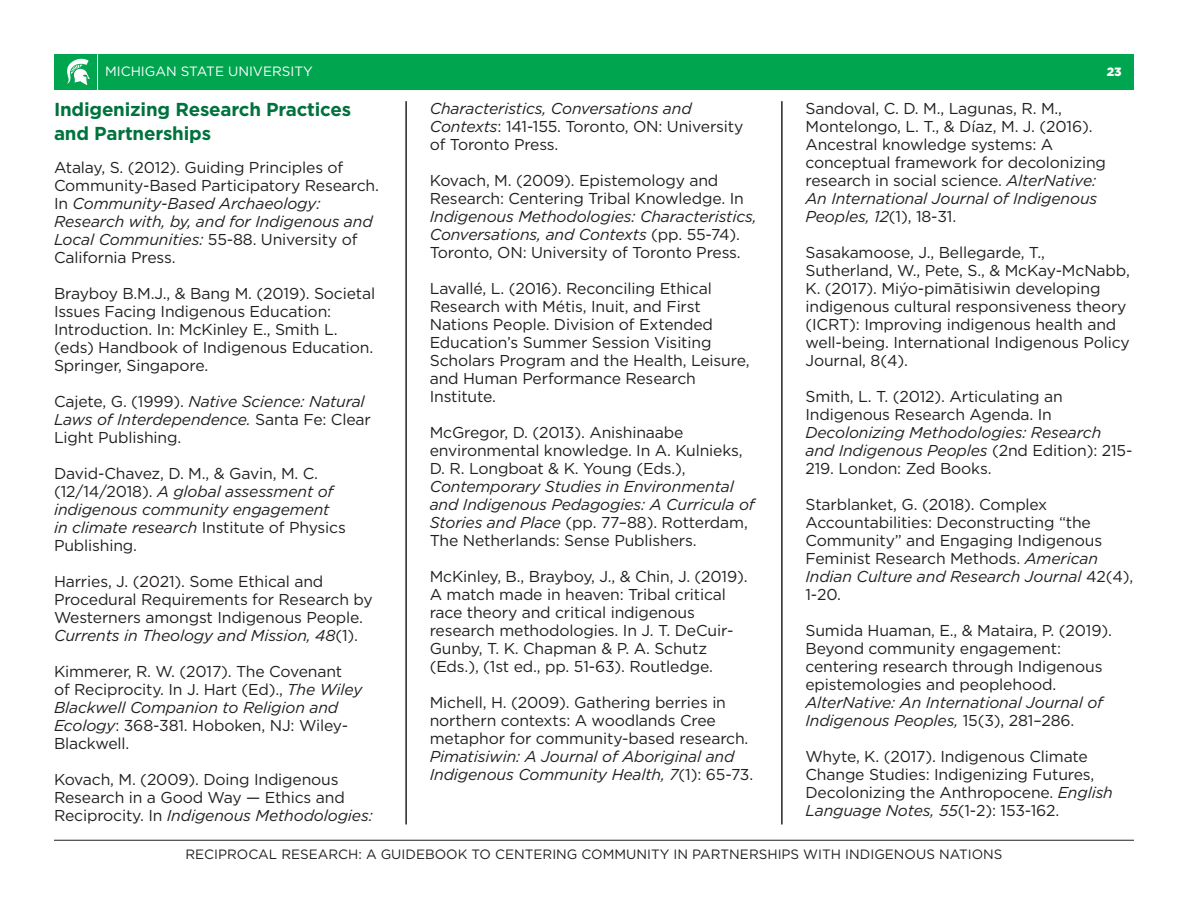
<style>
.page{position:relative;width:1188px;height:918px;background:#fff}
.page>*{position:absolute;margin:0;border:0;box-sizing:border-box;transform-origin:0 0}
.t1{font:700 18.75px/24px "Gotham";letter-spacing:-.01em;color:#00723e}
.t2{font:15.75px/18px "Gotham";letter-spacing:-.01em;color:#231f20}
.t3{font:13.5px "Gotham";color:#231f20}
.t4{font:13.5px "Gotham";color:#fff}
.t5{font:900 12px "Gotham";color:#fff}
.s1{font-style:italic}
</style>
<div class="page">
<div style="left:54px;top:55px;width:1080px;height:35px;background:#00a54f"></div>
<svg style="left:67px;top:58px;width:23px;height:27px"></svg>
<hr style="left:97px;top:54px;width:1px;height:36px;background:#fff">
<hr style="left:54px;top:840px;width:1080px;height:1px;background:#231f20">
<hr style="left:406px;top:101px;width:1px;height:723px;background:#231f20">
<hr style="left:782px;top:101px;width:1px;height:723px;background:#231f20">
<p class="t4" style="left:105px;top:63px;width:209px">MICHIGAN STATE UNIVERSITY</p>
<p class="t5" style="left:1107px;top:64px;width:16px">23</p>
<p class="t1" style="left:54px;top:97px;width:299px">Indigenizing Research Practices and Partnerships</p>
<p class="t2" style="left:54px;top:158px;width:326px">Atalay, S. (2012). Guiding Principles of Community-Based Participatory Research.<br>In <span class="s1">Community-Based Archaeology:<br>Research with, by, and for Indigenous and Local Communities:</span> 55-88. University of California Press.</p>
<p class="t2" style="left:54px;top:284px;width:323px">Brayboy B.M.J., &amp; Bang M. (2019). Societal Issues Facing Indigenous Education:<br>Introduction. In: McKinley E., Smith L. (eds) Handbook of Indigenous Education.<br>Springer, Singapore.</p>
<p class="t2" style="left:54px;top:392px;width:318px">Cajete, G. (1999). <span class="s1">Native Science: Natural<br>Laws of Interdependence.</span> Santa Fe: Clear<br>Light Publishing.</p>
<p class="t2" style="left:54px;top:464px;width:293px">David-Chavez, D. M., &amp; Gavin, M. C. (12/14/2018). <span class="s1">A global assessment of indigenous community engagement in climate research</span> Institute of Physics<br>Publishing.</p>
<p class="t2" style="left:54px;top:572px;width:320px">Harries, J. (2021). Some Ethical and Procedural Requirements for Research by Westerners amongst Indigenous People.<br><span class="s1">Currents in Theology and Mission, 48</span>(1).</p>
<p class="t2" style="left:54px;top:662px;width:310px">Kimmerer, R. W. (2017). The Covenant<br>of Reciprocity. In J. Hart (Ed)., <span class="s1">The Wiley Blackwell Companion to Religion and Ecology</span>: 368-381. Hoboken, NJ: Wiley-Blackwell.</p>
<p class="t2" style="left:54px;top:770px;width:320px">Kovach, M. (2009). Doing Indigenous<br>Research in a Good Way — Ethics and<br>Reciprocity. In <span class="s1">Indigenous Methodologies:</span></p>
<p class="t2" style="left:430px;top:99px;width:315px"><span class="s1">Characteristics, Conversations and<br>Contexts</span>: 141-155. Toronto, ON: University of Toronto Press.</p>
<p class="t2" style="left:430px;top:171px;width:329px">Kovach, M. (2009). Epistemology and Research: Centering Tribal Knowledge. In <span class="s1">Indigenous Methodologies: Characteristics, Conversations, and Contexts</span> (pp. 55-74).<br>Toronto, ON: University of Toronto Press.</p>
<p class="t2" style="left:430px;top:279px;width:321px">Lavallé, L. (2016). Reconciling Ethical Research with Métis, Inuit, and First Nations People. Division of Extended Education’s Summer Session Visiting Scholars Program and the Health, Leisure, and Human Performance Research Institute.</p>
<p class="t2" style="left:430px;top:423px;width:327px">McGregor, D. (2013). Anishinaabe environmental knowledge. In A. Kulnieks, D. R. Longboat &amp; K. Young (Eds.), <span class="s1">Contemporary Studies in Environmental and Indigenous Pedagogies: A Curricula of Stories and Place</span> (pp. 77–88). Rotterdam, The Netherlands: Sense Publishers.</p>
<p class="t2" style="left:430px;top:567px;width:319px">McKinley, B., Brayboy, J., &amp; Chin, J. (2019).<br>A match made in heaven: Tribal critical race theory and critical indigenous research methodologies. In J. T. DeCuir-Gunby, T. K. Chapman &amp; P. A. Schutz (Eds.), (1st ed., pp. 51-63). Routledge.</p>
<p class="t2" style="left:430px;top:693px;width:325px">Michell, H. (2009). Gathering berries in northern contexts: A woodlands Cree metaphor for community-based research.<br><span class="s1">Pimatisiwin: A Journal of Aboriginal and Indigenous Community Health, 7</span>(1): 65-73.</p>
<p class="t2" style="left:806px;top:99px;width:302px">Sandoval, C. D. M., Lagunas, R. M., Montelongo, L. T., &amp; Díaz, M. J. (2016).<br>Ancestral knowledge systems: A conceptual framework for decolonizing research in social science. <span class="s1">AlterNative:<br>An International Journal of Indigenous Peoples, 12</span>(1), 18-31.</p>
<p class="t2" style="left:806px;top:243px;width:326px">Sasakamoose, J., Bellegarde, T., Sutherland, W., Pete, S., &amp; McKay-McNabb, K. (2017). Miýo-pimātisiwin developing indigenous cultural responsiveness theory (ICRT): Improving indigenous health and well-being. International Indigenous Policy Journal, 8(4).</p>
<p class="t2" style="left:806px;top:387px;width:329px">Smith, L. T. (2012). Articulating an Indigenous Research Agenda. In <span class="s1">Decolonizing Methodologies: Research and Indigenous Peoples</span> (2nd Edition): 215- 219. London: Zed Books.</p>
<p class="t2" style="left:806px;top:495px;width:329px">Starblanket, G. (2018). Complex Accountabilities: Deconstructing “the Community” and Engaging Indigenous Feminist Research Methods. <span class="s1">American Indian Culture and Research Journal</span> 42(4), 1-20.</p>
<p class="t2" style="left:806px;top:621px;width:308px">Sumida Huaman, E., &amp; Mataira, P. (2019).<br>Beyond community engagement: centering research through Indigenous epistemologies and peoplehood.<br><span class="s1">AlterNative: An International Journal of Indigenous Peoples,</span> 15(3), 281–286.</p>
<p class="t2" style="left:806px;top:747px;width:309px">Whyte, K. (2017). Indigenous Climate Change Studies: Indigenizing Futures, Decolonizing the Anthropocene. <span class="s1">English Language Notes, 55</span>(1-2): 153-162.</p>
<p class="t3" style="left:185px;top:845px;width:819px">RECIPROCAL RESEARCH: A GUIDEBOOK TO CENTERING COMMUNITY IN PARTNERSHIPS WITH INDIGENOUS NATIONS</p>
</div>
